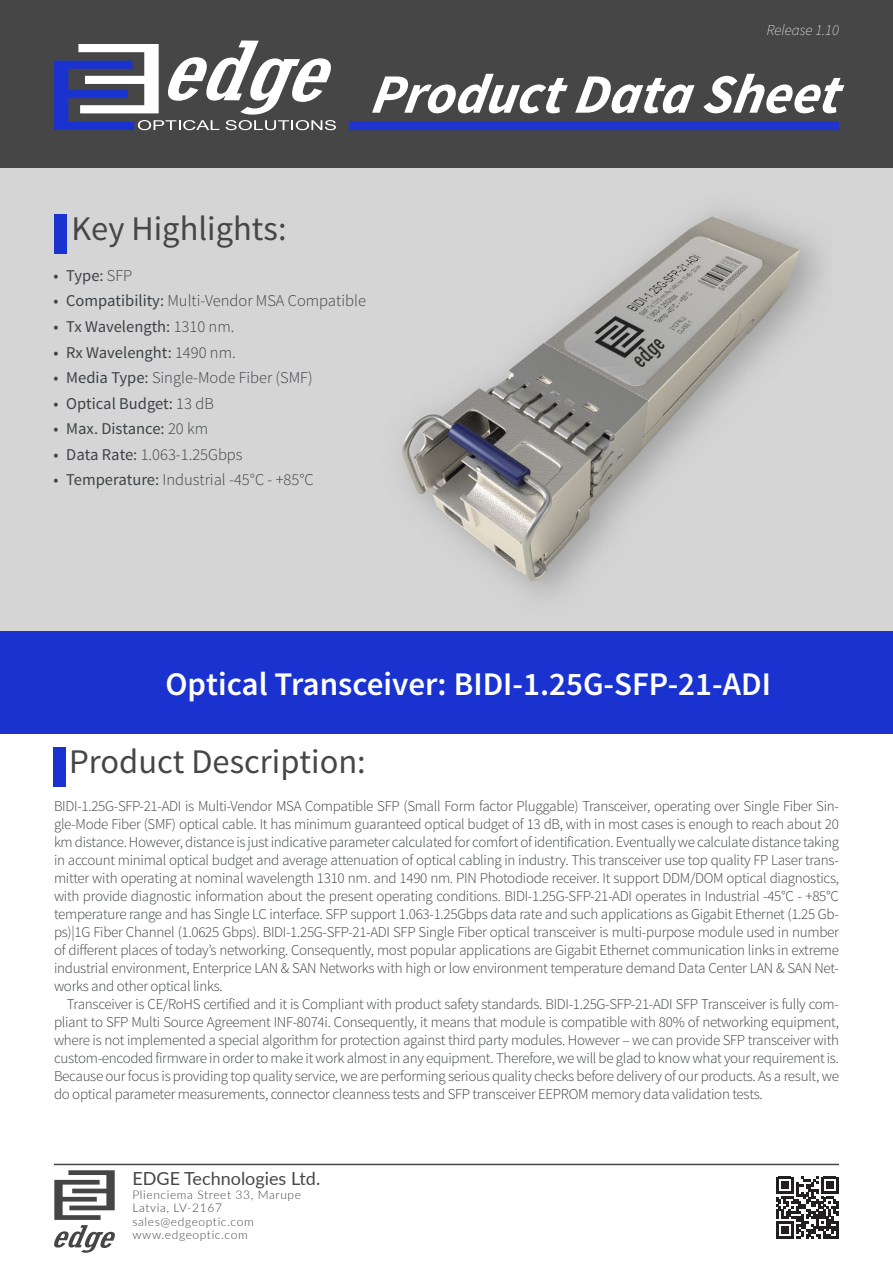
<style>
.page{position:relative;width:893px;height:1263px;background:#fff}
.page>*{position:absolute;margin:0;border:0;box-sizing:border-box;transform-origin:0 0}
.t1{font:italic 700 55.5px "Source Sans Pro";color:#fff}
.t2{font:34.5px "Source Sans Pro";color:#464646}
.t3{font:600 33px "Source Sans Pro";color:#fff}
.t4{font:18px "Lato";color:#464646}
.t5{font:300 16.5px "Source Sans Pro";color:#3e4143}
.t6{font:16.5px "Source Sans Pro";color:#3e4143}
.t7{font:300 15px/18px "Source Sans Pro";letter-spacing:-.02em;color:#3e4143;text-align:justify}
.t8{font:italic 200 15px "Source Sans Pro";color:#fff}
.t9{font:300 12px "Lato";letter-spacing:.05em;color:#464646}
.s1{font-weight:300}
.s2{font-weight:400}
</style>
<div class="page">
<div style="left:0;top:20px;width:893px;height:611px;background:#d5d5d5"></div>
<img style="left:401px;top:209px;width:422px;height:389px">
<div style="left:0;top:0;width:893px;height:168px;background:#464646"></div>
<svg style="left:54px;top:40px;width:282px;height:90px"></svg>
<div style="left:0;top:631px;width:893px;height:102px;background:#1a33d0"></div>
<div style="left:349px;top:121px;width:490px;height:9px;background:#1f35ce"></div>
<hr style="left:54px;top:1164px;width:785px;height:1px;background:#464646">
<svg style="left:54px;top:1170px;width:61px;height:83px"></svg>
<svg style="left:776px;top:1177px;width:62px;height:62px"></svg>
<div style="left:53px;top:747px;width:13px;height:40px;background:#1a33d0"></div>
<div style="left:54px;top:214px;width:13px;height:40px;background:#1a33d0"></div>
<p class="t8" style="left:767px;top:21px;width:74px">Release 1.10</p>
<p class="t1" style="left:370px;top:59px;width:481px">Product Data Sheet</p>
<p class="t2" style="left:72px;top:207px;width:217px">Key Highlights:</p>
<p class="t6" style="left:54px;top:265px;width:80px">• Type: <span class="s1">SFP</span></p>
<p class="t5" style="left:54px;top:291px;width:314px"><span class="s2">• Compatibility:</span> Multi-Vendor MSA Compatible</p>
<p class="t6" style="left:54px;top:316px;width:182px">• Tx Wavelength: <span class="s1">1310 nm.</span></p>
<p class="t6" style="left:54px;top:342px;width:184px">• Rx Wavelenght: <span class="s1">1490 nm.</span></p>
<p class="t5" style="left:54px;top:367px;width:261px"><span class="s2">• Media Type:</span> Single-Mode Fiber (SMF)</p>
<p class="t6" style="left:54px;top:393px;width:162px">• Optical Budget: <span class="s1">13 dB</span></p>
<p class="t6" style="left:54px;top:418px;width:156px">• Max. Distance: <span class="s1">20 km</span></p>
<p class="t5" style="left:54px;top:444px;width:191px"><span class="s2">• Data Rate:</span> 1.063-1.25Gbps</p>
<p class="t5" style="left:54px;top:469px;width:262px"><span class="s2">• Temperature:</span> Industrial -45°C - +85°C</p>
<p class="t3" style="left:165px;top:663px;width:607px">Optical Transceiver: BIDI-1.25G-SFP-21-ADI</p>
<p class="t2" style="left:69px;top:740px;width:298px">Product Description:</p>
<p class="t7" style="left:54px;top:797px;width:786px">BIDI-1.25G-SFP-21-ADI is Multi-Vendor MSA Compatible SFP (Small Form factor Pluggable) Transceiver, operating over Single Fiber Sin&shy;gle-Mode Fiber (SMF) optical cable. It has minimum guaranteed optical budget of 13 dB, with in most cases is enough to reach about 20 km distance. However, distance is just indicative parameter calculated for comfort of identification. Eventually we calculate distance taking in account minimal optical budget and average attenuation of optical cabling in industry. This transceiver use top quality FP Laser trans&shy;mitter with operating at nominal wavelength 1310 nm. and 1490 nm. PIN Photodiode receiver. It support DDM/DOM optical diagnostics, with provide diagnostic information about the present operating conditions. BIDI-1.25G-SFP-21-ADI operates in Industrial -45°C - +85°C temperature range and has Single LC interface. SFP support 1.063-1.25Gbps data rate and such applications as Gigabit Ethernet (1.25 Gb&shy;ps)|1G Fiber Channel (1.0625 Gbps). BIDI-1.25G-SFP-21-ADI SFP Single Fiber optical transceiver is multi-purpose module used in number of different places of today’s networking. Consequently, most popular applications are Gigabit Ethernet communication links in extreme industrial environment, Enterprice LAN &amp; SAN Networks with high or low environment temperature demand Data Center LAN &amp; SAN Net&shy;works and other optical links.</p>
<p class="t7" style="left:54px;top:995px;width:786px;text-indent:13px">Transceiver is CE/RoHS certified and it is Compliant with product safety standards. BIDI-1.25G-SFP-21-ADI SFP Transceiver is fully com&shy;pliant to SFP Multi Source Agreement INF-8074i. Consequently, it means that module is compatible with 80% of networking equipment, where is not implemented a special algorithm for protection against third party modules. However – we can provide SFP transceiver with custom-encoded firmware in order to make it work almost in any equipment. Therefore, we will be glad to know what your requirement is.<br>Because our focus is providing top quality service, we are performing serious quality checks before delivery of our products. As a result, we do optical parameter measurements, connector cleanness tests and SFP transceiver EEPROM memory data validation tests.</p>
<p class="t4" style="left:132px;top:1166px;width:189px">EDGE Technologies Ltd.</p>
<p class="t9" style="left:132px;top:1186px;width:170px">Plienciema Street 33, Marupe</p>
<p class="t9" style="left:132px;top:1200px;width:91px">Latvia, LV-2167</p>
<p class="t9" style="left:132px;top:1213px;width:123px">sales@edgeoptic.com</p>
<p class="t9" style="left:132px;top:1227px;width:117px">www.edgeoptic.com</p>
</div>
